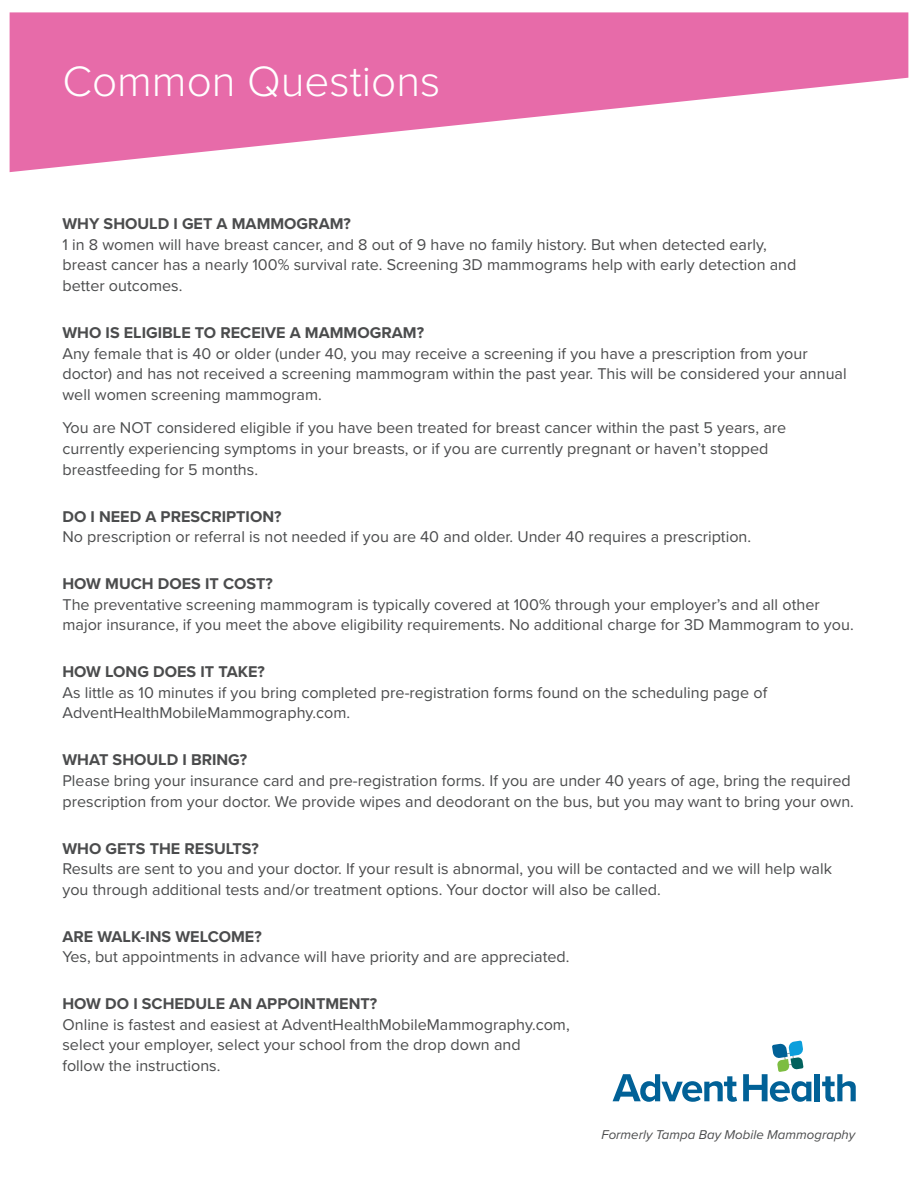
<style>
.page{position:relative;width:918px;height:1188px;background:#fff}
.page>*{position:absolute;margin:0;border:0;box-sizing:border-box;transform-origin:0 0}
.t1{font:300 44.1px "Proxima Nova";color:#fff}
.t2{font:16.2px/20.5px "Proxima Nova";color:#4b4c4d}
.t3{font:italic 13.2px "Proxima Nova";color:#4b4c4d}
.s1{font-weight:700}
</style>
<div class="page">
<svg style="left:10px;top:12px;width:898px;height:160px;fill:#e76ba9"></svg>
<svg style="left:613px;top:1074px;width:124px;height:28px"></svg>
<div style="left:815px;top:1074px;width:5px;height:27px;background:#016197"></div>
<svg style="left:822px;top:1074px;width:34px;height:28px"></svg>
<svg style="left:743px;top:1041px;width:68px;height:61px"></svg>
<p class="t1" style="left:62px;top:48px;width:380px">Common Questions</p>
<p class="t2" style="left:62px;top:213px;width:736px"><span class="s1">WHY SHOULD I GET A MAMMOGRAM?<br></span>1 in 8 women will have breast cancer, and 8 out of 9 have no family history. But when detected early, breast cancer has a nearly 100% survival rate. Screening 3D mammograms help with early detection and better outcomes.</p>
<p class="t2" style="left:62px;top:322px;width:786px"><span class="s1">WHO IS ELIGIBLE TO RECEIVE A MAMMOGRAM?<br></span>Any female that is 40 or older (under 40, you may receive a screening if you have a prescription from your doctor) and has not received a screening mammogram within the past year. This will be considered your annual well women screening mammogram.</p>
<p class="t2" style="left:62px;top:417px;width:725px">You are NOT considered eligible if you have been treated for breast cancer within the past 5 years, are currently experiencing symptoms in your breasts, or if you are currently pregnant or haven’t stopped breastfeeding for 5 months.</p>
<p class="t2" style="left:62px;top:505px;width:690px"><span class="s1">DO I NEED A PRESCRIPTION?<br></span>No prescription or referral is not needed if you are 40 and older. Under 40 requires a prescription.</p>
<p class="t2" style="left:62px;top:573px;width:793px"><span class="s1">HOW MUCH DOES IT COST?<br></span>The preventative screening mammogram is typically covered at 100% through your employer’s and all other major insurance, if you meet the above eligibility requirements. No additional charge for 3D Mammogram to you.</p>
<p class="t2" style="left:62px;top:661px;width:706px"><span class="s1">HOW LONG DOES IT TAKE?<br></span>As little as 10 minutes if you bring completed pre-registration forms found on the scheduling page of<br>AdventHealthMobileMammography.com.</p>
<p class="t2" style="left:62px;top:749px;width:793px"><span class="s1">WHAT SHOULD I BRING?<br></span>Please bring your insurance card and pre-registration forms. If you are under 40 years of age, bring the required prescription from your doctor. We provide wipes and deodorant on the bus, but you may want to bring your own.</p>
<p class="t2" style="left:62px;top:837px;width:771px"><span class="s1">WHO GETS THE RESULTS?<br></span>Results are sent to you and your doctor. If your result is abnormal, you will be contacted and we will help walk you through additional tests and/or treatment options. Your doctor will also be called.</p>
<p class="t2" style="left:62px;top:925px;width:509px"><span class="s1">ARE WALK-INS WELCOME?<br></span>Yes, but appointments in advance will have priority and are appreciated.</p>
<p class="t2" style="left:62px;top:993px;width:509px"><span class="s1">HOW DO I SCHEDULE AN APPOINTMENT?<br></span>Online is fastest and easiest at AdventHealthMobileMammography.com, select your employer, select your school from the drop down and<br>follow the instructions.</p>
<p class="t3" style="left:601px;top:1124px;width:255px">Formerly Tampa Bay Mobile Mammography</p>
</div>
